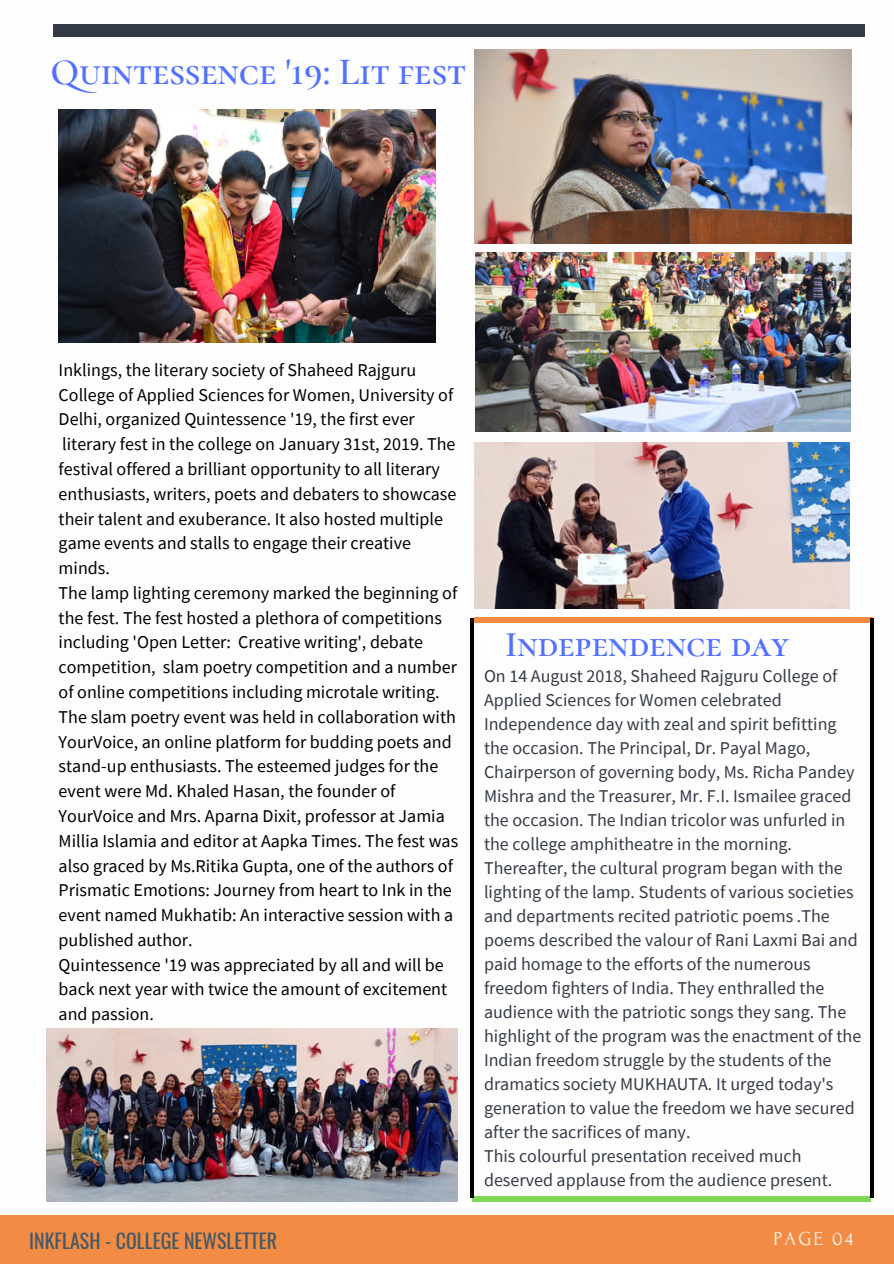
<style>
.page{position:relative;width:894px;height:1264px;background:#fff}
.page>*{position:absolute;margin:0;border:0;box-sizing:border-box;transform-origin:0 0}
.t1{font:600 37.5px "Cormorant SC";color:#5271ff}
.t2{font:600 36px "Cormorant SC";color:#5271ff}
.t3{font:19.8px "Oswald";color:#435967}
.t4{font:19.8px "Forum";letter-spacing:.1em;color:#fafafa}
.t5{font:18px/24.8px "Source Sans Pro";color:#000}
.t6{font:18px/24px "Source Sans Pro";color:#353a47}
</style>
<div class="page">
<div style="left:53px;top:25px;width:811px;height:11px;background:#353a47"></div>
<div style="left:0;top:1215px;width:893px;height:48px;background:#f28b43"></div>
<div style="left:473px;top:617px;width:399px;height:6px;background:#f28b43"></div>
<div style="left:472px;top:1195px;width:398px;height:6px;background:#7ed957"></div>
<hr style="left:470px;top:618px;width:3px;height:579px;background:#000">
<hr style="left:869px;top:618px;width:3px;height:579px;background:#000">
<img style="left:59px;top:109px;width:376px;height:233px">
<img style="left:474px;top:50px;width:377px;height:194px">
<img style="left:475px;top:252px;width:375px;height:179px">
<img style="left:46px;top:1028px;width:411px;height:173px">
<img style="left:474px;top:443px;width:375px;height:165px">
<h1 class="t1" style="left:79px;top:50px;width:388px">uintessence '19: Lit fest</h1>
<p class="t5" style="left:59px;top:357px;width:401px">Inklings, the literary society of Shaheed Rajguru College of Applied Sciences for Women, University of Delhi, organized Quintessence '19, the first ever literary fest in the college on January 31st, 2019. The festival offered a brilliant opportunity to all literary enthusiasts, writers, poets and debaters to showcase their talent and exuberance. It also hosted multiple game events and stalls to engage their creative minds.<br>The lamp lighting ceremony marked the beginning of the fest. The fest hosted a plethora of competitions including 'Open Letter: Creative writing', debate competition, slam poetry competition and a number of online competitions including microtale writing.<br>The slam poetry event was held in collaboration with YourVoice, an online platform for budding poets and stand-up enthusiasts. The esteemed judges for the event were Md. Khaled Hasan, the founder of YourVoice and Mrs. Aparna Dixit, professor at Jamia Millia Islamia and editor at Aapka Times. The fest was also graced by Ms.Ritika Gupta, one of the authors of Prismatic Emotions: Journey from heart to Ink in the event named Mukhatib: An interactive session with a published author.<br>Quintessence '19 was appreciated by all and will be back next year with twice the amount of excitement and passion.</p>
<h2 class="t2" style="left:505px;top:622px;width:285px">Independence day</h2>
<p class="t6" style="left:484px;top:663px;width:378px">On 14 August 2018, Shaheed Rajguru College of Applied Sciences for Women celebrated Independence day with zeal and spirit befitting the occasion. The Principal, Dr. Payal Mago, Chairperson of governing body, Ms. Richa Pandey Mishra and the Treasurer, Mr. F.I. Ismailee graced the occasion. The Indian tricolor was unfurled in the college amphitheatre in the morning.<br>Thereafter, the cultural program began with the lighting of the lamp. Students of various societies and departments recited patriotic poems .The poems described the valour of Rani Laxmi Bai and paid homage to the efforts of the numerous freedom fighters of India. They enthralled the audience with the patriotic songs they sang. The highlight of the program was the enactment of the Indian freedom struggle by the students of the dramatics society MUKHAUTA. It urged today's generation to value the freedom we have secured after the sacrifices of many.<br>This colourful presentation received much deserved applause from the audience present.</p>
<p class="t3" style="left:29px;top:1224px;width:249px">INKFLASH - COLLEGE NEWSLETTER</p>
<p class="t4" style="left:773px;top:1228px;width:81px">PAGE 04</p>
</div>
